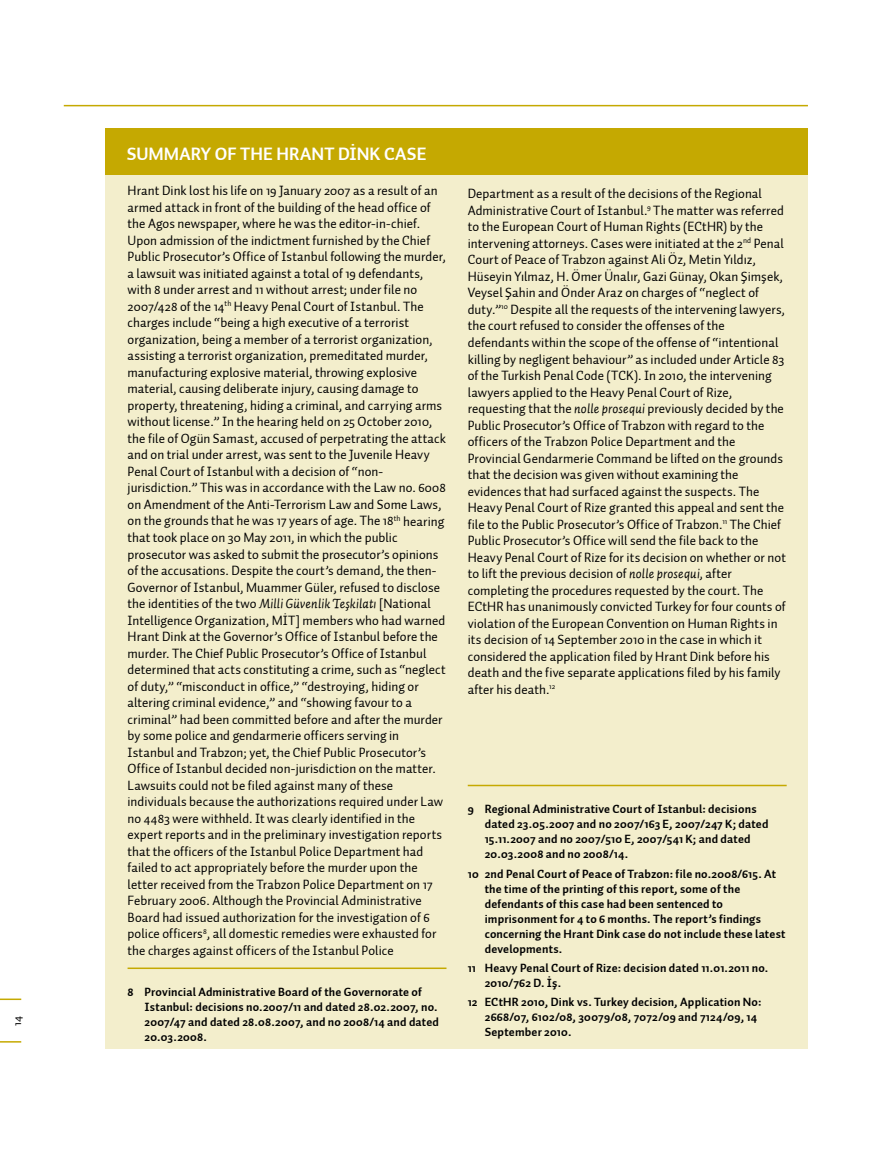
<style>
.page{position:relative;width:893px;height:1149px;background:#fff}
.page>*{position:absolute;margin:0;border:0;box-sizing:border-box;transform-origin:0 0}
.t1{font:18px "Auto 2 TR Bold";letter-spacing:.005em;color:#fff}
.t2{font:13.5px/16.5px "Auto 2 TR Regular";letter-spacing:.005em;color:#000}
.t3{font:12px/15px "Auto 2 TR Bold";letter-spacing:.015em;color:#000}
.t4{font:12px "Auto 2 TR Regular";color:#000}
.s1{font-style:italic}
</style>
<div class="page">
<hr style="left:0;top:1040px;width:21px;height:2px;background:#c5a901">
<svg style="left:0;top:998px;width:21px;height:1px"></svg>
<hr style="left:64px;top:105px;width:744px;height:1px;background:#c5a901">
<div style="left:105px;top:132px;width:703px;height:915px;background:#f3eecc"></div>
<div style="left:105px;top:128px;width:703px;height:46px;background:#c5a901"></div>
<hr style="left:128px;top:967px;width:318px;height:1px;background:#c5a901">
<hr style="left:468px;top:784px;width:319px;height:2px;background:#c5a901">
<p class="t4" style="left:10px;top:1025px;width:11px;rotate:-90deg">14</p>
<h1 class="t1" style="left:127px;top:142px;width:299px">SUMMARY OF THE HRANT DİNK CASE</h1>
<p class="t2" style="left:128px;top:182px;width:320px">Hrant Dink lost his life on 19 January 2007 as a result of an armed attack in front of the building of the head office of the Agos newspaper, where he was the editor-in-chief.<br>Upon admission of the indictment furnished by the Chief Public Prosecutor’s Office of Istanbul following the murder, a lawsuit was initiated against a total of 19 defendants, with 8 under arrest and 11 without arrest; under file no 2007/428 of the 14<sup>th</sup> Heavy Penal Court of Istanbul. The charges include “being a high executive of a terrorist organization, being a member of a terrorist organization, assisting a terrorist organization, premeditated murder, manufacturing explosive material, throwing explosive material, causing deliberate injury, causing damage to property, threatening, hiding a criminal, and carrying arms without license.” In the hearing held on 25 October 2010, the file of Ogün Samast, accused of perpetrating the attack and on trial under arrest, was sent to the Juvenile Heavy Penal Court of Istanbul with a decision of “non&shy;jurisdiction.” This was in accordance with the Law no. 6008 on Amendment of the Anti-Terrorism Law and Some Laws, on the grounds that he was 17 years of age. The 18<sup>th</sup> hearing that took place on 30 May 2011, in which the public prosecutor was asked to submit the prosecutor’s opinions of the accusations. Despite the court’s demand, the then-Governor of Istanbul, Muammer Güler, refused to disclose the identities of the two <span class="s1">Milli Güvenlik Teşkilatı</span> [National Intelligence Organization, MİT] members who had warned Hrant Dink at the Governor’s Office of Istanbul before the murder. The Chief Public Prosecutor’s Office of Istanbul determined that acts constituting a crime, such as “neglect of duty,” “misconduct in office,” “destroying, hiding or altering criminal evidence,” and “showing favour to a criminal” had been committed before and after the murder by some police and gendarmerie officers serving in Istanbul and Trabzon; yet, the Chief Public Prosecutor’s Office of Istanbul decided non-jurisdiction on the matter.<br>Lawsuits could not be filed against many of these individuals because the authorizations required under Law no 4483 were withheld. It was clearly identified in the expert reports and in the preliminary investigation reports that the officers of the Istanbul Police Department had failed to act appropriately before the murder upon the letter received from the Trabzon Police Department on 17<br>February 2006. Although the Provincial Administrative Board had issued authorization for the investigation of 6 police officers<sup>8</sup>, all domestic remedies were exhausted for the charges against officers of the Istanbul Police</p>
<p class="t3" style="left:145px;top:984px;width:296px;text-indent:-17px">8 Provincial Administrative Board of the Governorate of Istanbul: decisions no.2007/11 and dated 28.02.2007, no.<br>2007/47 and dated 28.08.2007, and no 2008/14 and dated 20.03.2008.</p>
<p class="t2" style="left:468px;top:186px;width:320px">Department as a result of the decisions of the Regional Administrative Court of Istanbul.<sup>9</sup> The matter was referred to the European Court of Human Rights (ECtHR) by the intervening attorneys. Cases were initiated at the 2<sup>nd</sup> Penal Court of Peace of Trabzon against Ali Öz, Metin Yıldız, Hüseyin Yılmaz, H. Ömer Ünalır, Gazi Günay, Okan Şimşek, Veysel Şahin and Önder Araz on charges of “neglect of duty.”<sup>10</sup> Despite all the requests of the intervening lawyers, the court refused to consider the offenses of the defendants within the scope of the offense of “intentional killing by negligent behaviour” as included under Article 83 of the Turkish Penal Code (TCK). In 2010, the intervening lawyers applied to the Heavy Penal Court of Rize, requesting that the <span class="s1">nolle prosequi</span> previously decided by the Public Prosecutor’s Office of Trabzon with regard to the officers of the Trabzon Police Department and the Provincial Gendarmerie Command be lifted on the grounds that the decision was given without examining the evidences that had surfaced against the suspects. The Heavy Penal Court of Rize granted this appeal and sent the file to the Public Prosecutor’s Office of Trabzon.<sup>11</sup> The Chief Public Prosecutor’s Office will send the file back to the Heavy Penal Court of Rize for its decision on whether or not to lift the previous decision of <span class="s1">nolle prosequi</span>, after completing the procedures requested by the court. The ECtHR has unanimously convicted Turkey for four counts of violation of the European Convention on Human Rights in its decision of 14 September 2010 in the case in which it considered the application filed by Hrant Dink before his death and the five separate applications filed by his family after his death.<sup>12</sup></p>
<p class="t3" style="left:485px;top:801px;width:285px;text-indent:-17px">9 Regional Administrative Court of Istanbul: decisions dated 23.05.2007 and no 2007/163 E, 2007/247 K; dated 15.11.2007 and no 2007/510 E, 2007/541 K; and dated 20.03.2008 and no 2008/14.</p>
<p class="t3" style="left:485px;top:866px;width:302px;text-indent:-17px">10 2nd Penal Court of Peace of Trabzon: file no.2008/615. At the time of the printing of this report, some of the defendants of this case had been sentenced to imprisonment for 4 to 6 months. The report’s findings concerning the Hrant Dink case do not include these latest developments.</p>
<p class="t3" style="left:485px;top:960px;width:285px;text-indent:-17px">11 Heavy Penal Court of Rize: decision dated 11.01.2011 no.<br>2010/762 D. İş.</p>
<p class="t3" style="left:485px;top:994px;width:278px;text-indent:-17px">12 ECtHR 2010, Dink vs. Turkey decision, Application No:<br>2668/07, 6102/08, 30079/08, 7072/09 and 7124/09, 14<br>September 2010.</p>
</div>
